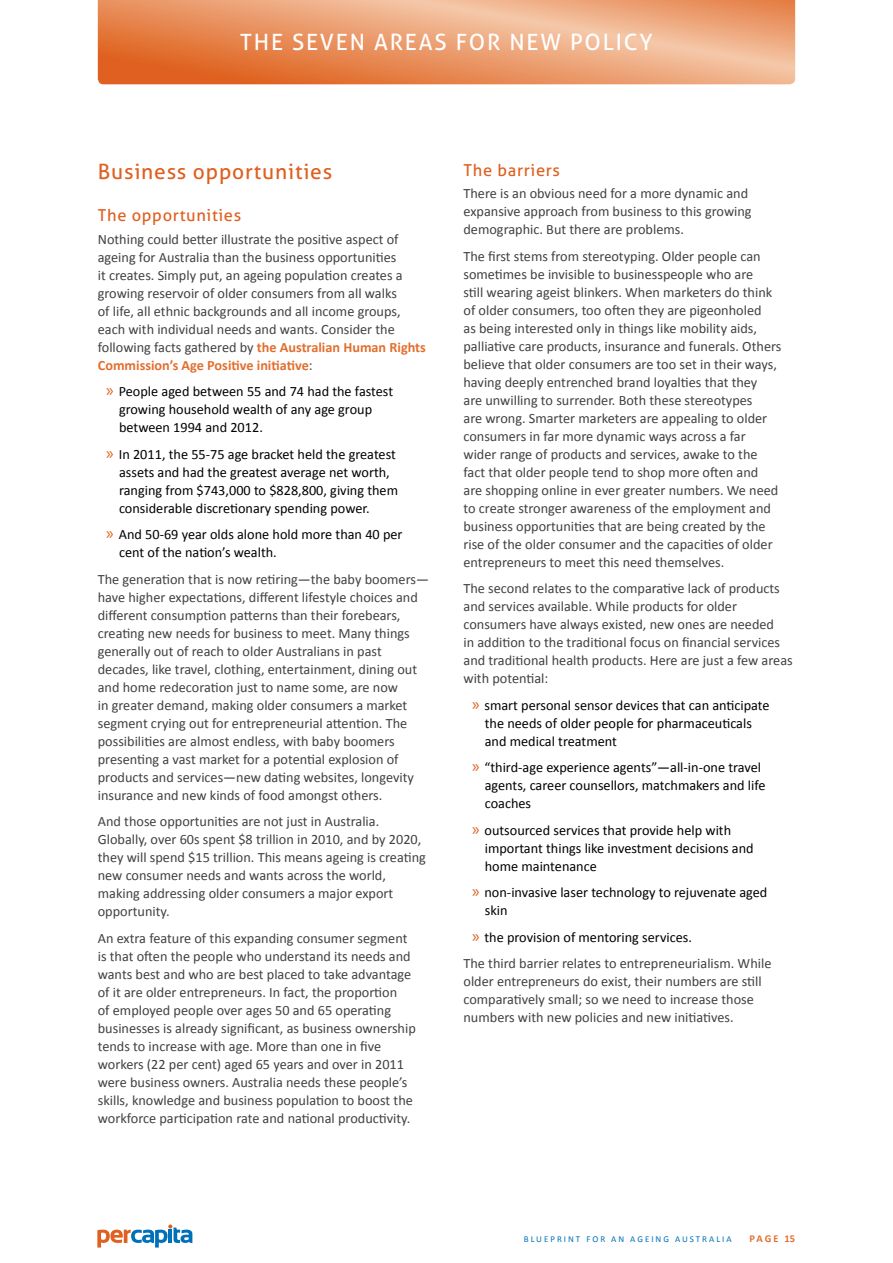
<style>
.page{position:relative;width:893px;height:1263px;background:#fff}
.page>*{position:absolute;margin:0;border:0;box-sizing:border-box;transform-origin:0 0}
.t1{font:22.5px "Aller";letter-spacing:.08em;color:#fff}
.t2{font:21px "Aller";letter-spacing:.04em;color:#df6020}
.t3{font:16.5px "Aller";letter-spacing:.04em;color:#df6020}
.t4{font:14.25px/18px "Calibri";color:#414042}
.t5{font:14.25px/18px "Calibri";color:#000}
.t6{font:700 10.5px "Calibri";letter-spacing:.16em;color:#e26f2f}
.t7{font:9px "Calibri";letter-spacing:.22em;color:#0070b9}
.s1{font-weight:700;color:#e26f2f}
.s2{font-family:"Myriad Pro";font-size:18px;color:#df6020}
.s3{color:#000}
</style>
<div class="page">
<svg style="left:97px;top:1224px;width:95px;height:23px"></svg>
<svg style="left:98px;top:0;width:697px;height:84px;background:#eb9a6c"></svg>
<h1 class="t1" style="left:240px;top:29px;width:414px">THE SEVEN AREAS FOR NEW POLICY</h1>
<h2 class="t2" style="left:98px;top:159px;width:236px">Business opportunities</h2>
<p class="t3" style="left:98px;top:206px;width:145px">The opportunities</p>
<p class="t4" style="left:98px;top:229px;width:330px">Nothing could better illustrate the positive aspect of ageing for Australia than the business opportunities<br>it creates. Simply put, an ageing population creates a growing reservoir of older consumers from all walks<br>of life, all ethnic backgrounds and all income groups, each with individual needs and wants. Consider the following facts gathered by <span class="s1">the Australian Human Rights Commission’s Age Positive initiative</span>:</p>
<p class="t5" style="left:119px;top:382px;width:276px;text-indent:-13px"><span class="s2">»</span> People aged between 55 and 74 had the fastest growing household wealth of any age group between 1994 and 2012.</p>
<p class="t5" style="left:119px;top:444px;width:281px;text-indent:-13px"><span class="s2">»</span> In 2011, the 55-75 age bracket held the greatest assets and had the greatest average net worth, ranging from $743,000 to $828,800, giving them considerable discretionary spending power.</p>
<p class="t5" style="left:119px;top:525px;width:285px;text-indent:-13px"><span class="s2">»</span> And 50-69 year olds alone hold more than 40 per cent of the nation’s wealth.</p>
<p class="t4" style="left:98px;top:569px;width:333px">The generation that is now retiring—the baby boomers— have higher expectations, different lifestyle choices and different consumption patterns than their forebears, creating new needs for business to meet. Many things generally out of reach to older Australians in past decades, like travel, clothing, entertainment, dining out and home redecoration just to name some, are now<br>in greater demand, making older consumers a market segment crying out for entrepreneurial attention. The possibilities are almost endless, with baby boomers presenting a vast market for a potential explosion of products and services—new dating websites, longevity insurance and new kinds of food amongst others.</p>
<p class="t4" style="left:98px;top:812px;width:330px">And those opportunities are not just in Australia.<br>Globally, over 60s spent $8 trillion in 2010, and by 2020, they will spend $15 trillion. This means ageing is creating new consumer needs and wants across the world, making addressing older consumers a major export opportunity.</p>
<p class="t4" style="left:98px;top:928px;width:320px">An extra feature of this expanding consumer segment is that often the people who understand its needs and wants best and who are best placed to take advantage of it are older entrepreneurs. In fact, the proportion<br>of employed people over ages 50 and 65 operating businesses is already significant, as business ownership tends to increase with age. More than one in five workers (22 per cent) aged 65 years and over in 2011 were business owners. Australia needs these people’s skills, knowledge and business population to boost the workforce participation rate and national productivity.</p>
<p class="t3" style="left:463px;top:160px;width:98px">The barriers</p>
<p class="t4" style="left:463px;top:184px;width:290px">There is an obvious need for a more dynamic and expansive approach from business to this growing demographic. But there are problems.</p>
<p class="t4" style="left:463px;top:246px;width:319px">The first stems from stereotyping. Older people can sometimes be invisible to businesspeople who are<br>still wearing ageist blinkers. When marketers do think of older consumers, too often they are pigeonholed<br>as being interested only in things like mobility aids, palliative care products, insurance and funerals. Others believe that older consumers are too set in their ways, having deeply entrenched brand loyalties that they<br>are unwilling to surrender. Both these stereotypes<br>are wrong. Smarter marketers are appealing to older consumers in far more dynamic ways across a far wider range of products and services, awake to the fact that older people tend to shop more often and<br>are shopping online in ever greater numbers. We need to create stronger awareness of the employment and business opportunities that are being created by the rise of the older consumer and the capacities of older entrepreneurs to meet this need themselves.</p>
<p class="t4" style="left:463px;top:579px;width:331px">The second relates to the comparative lack of products and services available. While products for older consumers have always existed, new ones are needed<br>in addition to the traditional focus on financial services and traditional health products. Here are just a few areas with potential:</p>
<p class="t5" style="left:485px;top:695px;width:286px;text-indent:-13px"><span class="s2">»</span> smart personal sensor devices that can anticipate the needs of older people for pharmaceuticals and medical treatment</p>
<p class="t5" style="left:485px;top:758px;width:282px;text-indent:-13px"><span class="s2">»</span> “third-age experience agents”—all-in-one travel agents, career counsellors, matchmakers and life coaches</p>
<p class="t5" style="left:485px;top:820px;width:270px;text-indent:-13px"><span class="s2">»</span> outsourced services that provide help with important things like investment decisions and home maintenance</p>
<p class="t5" style="left:485px;top:883px;width:284px;text-indent:-13px"><span class="s2">»</span> non-invasive laser technology to rejuvenate aged skin</p>
<p class="t4" style="left:463px;top:923px;width:309px;line-height:26.5px;text-indent:9px"><span class="s2">»</span> <span class="s3">the provision of mentoring services.<br></span>The third barrier relates to entrepreneurialism. While</p>
<p class="t4" style="left:463px;top:972px;width:300px">older entrepreneurs do exist, their numbers are still comparatively small; so we need to increase those numbers with new policies and new initiatives.</p>
<p class="t7" style="left:524px;top:1233px;width:209px">BLUEPRINT FOR AN AGEING AUSTRALIA</p>
<p class="t6" style="left:749px;top:1232px;width:47px">PAGE 15</p>
</div>
